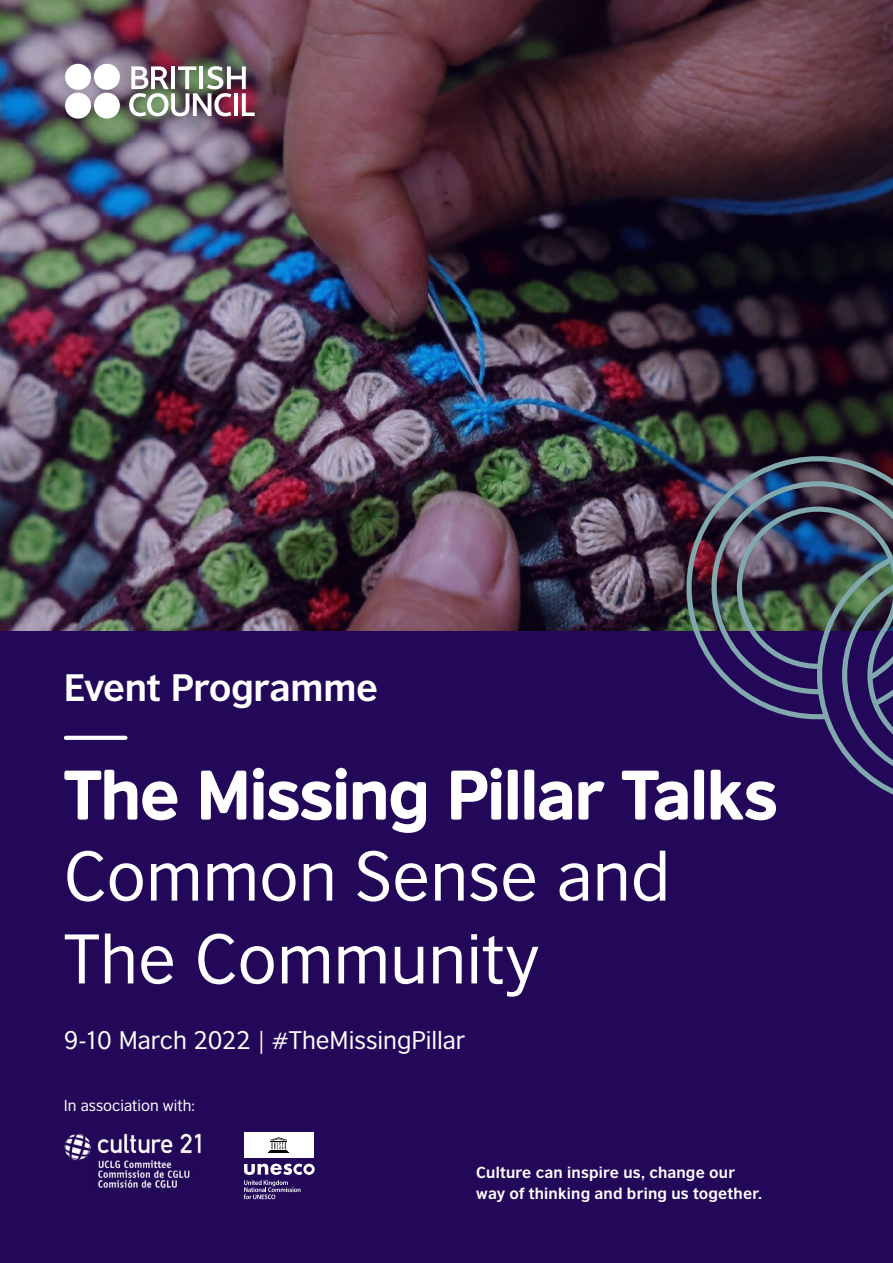
<style>
.page{position:relative;width:893px;height:1263px;background:#fff}
.page>*{position:absolute;margin:0;border:0;box-sizing:border-box;transform-origin:0 0}
.t1{font:66px/82.8px "British Council Sans";color:#fff}
.t2{font:66px "British Council Sans Headline";letter-spacing:-.03em;color:#fff}
.t3{font:700 36px "British Council Sans";letter-spacing:-.01em;color:#fff}
.t4{font:24px "British Council Sans";letter-spacing:-.005em;color:#fff}
.t5{font:700 15px/21px "British Council Sans";letter-spacing:.015em;color:#fff}
.t6{font:15px "British Council Sans";color:#fff}
</style>
<div class="page">
<img style="left:0;top:0;width:893px;height:631px">
<div style="left:0;top:631px;width:893px;height:632px;background:#23085a"></div>
<svg style="left:66px;top:736px;width:59px;height:4px"></svg>
<img style="left:129px;top:66px;width:126px;height:50px">
<div style="left:94px;top:64px;width:26px;height:26px;background:#fff;border-radius:50%"></div>
<div style="left:65px;top:64px;width:26px;height:26px;background:#fff;border-radius:50%"></div>
<div style="left:94px;top:93px;width:26px;height:26px;background:#fff;border-radius:50%"></div>
<div style="left:65px;top:93px;width:26px;height:26px;background:#fff;border-radius:50%"></div>
<img style="left:668px;top:438px;width:225px;height:201px">
<img style="left:697px;top:466px;width:196px;height:329px">
<img style="left:64px;top:1133px;width:137px;height:55px">
<div style="left:244px;top:1132px;width:70px;height:26px;background:#fff"></div>
<svg style="left:269px;top:1137px;width:20px;height:16px"></svg>
<svg style="left:244px;top:1163px;width:71px;height:36px"></svg>
<h2 class="t3" style="left:64px;top:656px;width:316px">Event Programme</h2>
<h1 class="t2" style="left:64px;top:744px;width:716px">The Missing Pillar Talks</h1>
<h1 class="t1" style="left:64px;top:829px;width:608px">Common Sense and<br>The Community</h1>
<h3 class="t4" style="left:64px;top:1021px;width:403px">9-10 March 2022 | #TheMissingPillar</h3>
<p class="t6" style="left:64px;top:1093px;width:133px">In association with:</p>
<p class="t5" style="left:476px;top:1160px;width:287px">Culture can inspire us, change our way of thinking and bring us together.</p>
</div>
